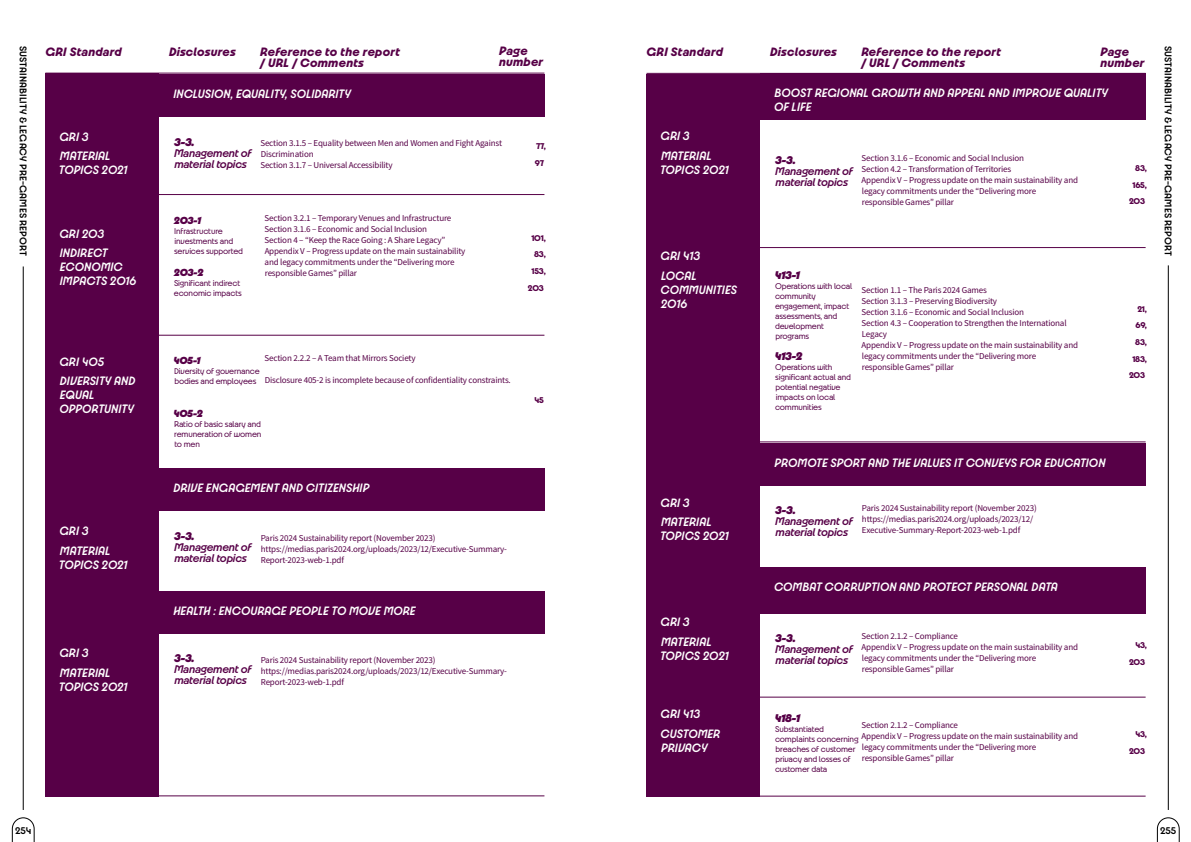
<style>
.page{position:relative;width:1191px;height:842px;background:#fff}
.page>*{position:absolute;margin:0;border:0;box-sizing:border-box;transform-origin:0 0}
.t1{font:italic 600 13px/19.5px "Paris 2024";letter-spacing:.005em;color:#fff;scale:.95 1}
.t2{font:italic 700 13px/11px "Paris 2024";letter-spacing:.02em;color:#570047}
.t3{font:italic 600 12px/11px "Paris 2024";letter-spacing:-.02em;color:#570047}
.t4{font:italic 900 12px "Paris 2024";letter-spacing:-.02em;color:#570047}
.t5{font:italic 900 11px "Paris 2024";letter-spacing:-.02em;color:#570047}
.t6{font:600 10.4px "Paris 2024";letter-spacing:.015em;color:#000}
.t7{font:9px/11px "Source Sans Pro";letter-spacing:-.02em;color:#570047}
.t8{font:9px/10px "Paris 2024";letter-spacing:-.02em;color:#570047}
.t9{font:700 9px/16.7px "Paris 2024";letter-spacing:-.02em;color:#570047;text-align:right}
</style>
<div class="page">
<svg style="left:1156px;top:817px;width:23px;height:25px"></svg>
<hr style="left:1168px;top:265px;width:1px;height:545px;background:#000">
<hr style="left:646px;top:73px;width:499px;height:1px;background:#570047">
<hr style="left:45px;top:73px;width:499px;height:1px;background:#570047">
<hr style="left:646px;top:441px;width:499px;height:1px;background:#570047">
<hr style="left:646px;top:796px;width:499px;height:1px;background:#570047">
<hr style="left:45px;top:795px;width:499px;height:1px;background:#570047">
<hr style="left:45px;top:194px;width:499px;height:1px;background:#570047">
<hr style="left:45px;top:335px;width:499px;height:1px;background:#570047">
<hr style="left:646px;top:247px;width:499px;height:1px;background:#570047">
<hr style="left:646px;top:697px;width:499px;height:1px;background:#570047">
<div style="left:646px;top:74px;width:114px;height:723px;background:#570047"></div>
<div style="left:45px;top:73px;width:114px;height:723px;background:#570047"></div>
<div style="left:159px;top:74px;width:385px;height:43px;background:#570047"></div>
<div style="left:159px;top:468px;width:385px;height:43px;background:#570047"></div>
<div style="left:159px;top:591px;width:385px;height:43px;background:#570047"></div>
<div style="left:760px;top:73px;width:385px;height:47px;background:#570047"></div>
<div style="left:760px;top:443px;width:385px;height:42px;background:#570047"></div>
<div style="left:760px;top:567px;width:385px;height:46px;background:#570047"></div>
<svg style="left:12px;top:817px;width:23px;height:25px"></svg>
<hr style="left:23px;top:266px;width:1px;height:544px;background:#000">
<p class="t6" style="left:30px;top:46px;width:212px;rotate:90deg">SUSTAINABILITY &amp; LEGACY PRE-GAMES REPORT</p>
<h1 class="t2" style="left:45px;top:46px;width:78px">GRI Standard</h1>
<h1 class="t2" style="left:169px;top:46px;width:68px">Disclosures</h1>
<h1 class="t2" style="left:499px;top:45px;width:30px">Page</h1>
<h1 class="t2" style="left:646px;top:46px;width:78px">GRI Standard</h1>
<h1 class="t2" style="left:770px;top:46px;width:68px">Disclosures</h1>
<h1 class="t2" style="left:499px;top:56px;width:46px">number</h1>
<h1 class="t2" style="left:861px;top:46px;width:141px">Reference to the report / URL / Comments</h1>
<h1 class="t2" style="left:260px;top:46px;width:141px">Reference to the report / URL / Comments</h1>
<h1 class="t2" style="left:1100px;top:45px;width:46px">Page number</h1>
<h1 class="t1" style="left:59px;top:126px;width:55px">GRI 3<br>MATERIAL</h1>
<h1 class="t1" style="left:59px;top:160px;width:74px">TOPICS 2021</h1>
<h1 class="t1" style="left:59px;top:224px;width:52px">GRI 203<br>INDIRECT</h1>
<h1 class="t1" style="left:60px;top:260px;width:82px;line-height:14px">ECONOMIC<br>IMPACTS 2016</h1>
<h1 class="t1" style="left:59px;top:351px;width:81px">GRI 405<br>DIVERSITY AND</h1>
<h1 class="t1" style="left:59px;top:388px;width:80px;line-height:14px">EQUAL<br>OPPORTUNITY</h1>
<h1 class="t1" style="left:59px;top:521px;width:55px">GRI 3<br>MATERIAL</h1>
<h1 class="t1" style="left:59px;top:554px;width:74px">TOPICS 2021</h1>
<h1 class="t1" style="left:59px;top:643px;width:55px">GRI 3<br>MATERIAL</h1>
<h1 class="t1" style="left:59px;top:676px;width:74px">TOPICS 2021</h1>
<h1 class="t1" style="left:173px;top:84px;width:189px">INCLUSION, EQUALITY, SOLIDARITY</h1>
<h2 class="t4" style="left:174px;top:134px;width:22px">3-3.</h2>
<h2 class="t3" style="left:174px;top:147px;width:79px">Management of material topics</h2>
<p class="t7" style="left:260px;top:138px;width:243px">Section 3.1.5 – Equality between Men and Women and Fight Against<br>Discrimination<br>Section 3.1.7 – Universal Accessibility</p>
<p class="t5" style="left:174px;top:213px;width:29px">203-1</p>
<p class="t8" style="left:174px;top:225px;width:71px">Infrastructure investments and services supported</p>
<p class="t5" style="left:174px;top:265px;width:31px">203-2</p>
<p class="t8" style="left:174px;top:277px;width:70px">Significant indirect economic impacts</p>
<p class="t7" style="left:265px;top:212px;width:202px">Section 3.2.1 – Temporary Venues and Infrastructure Section 3.1.6 – Economic and Social Inclusion<br>Section 4 – “Keep the Race Going : A Share Legacy” Appendix V – Progress update on the main sustainability and legacy commitments under the “Delivering more responsible Games” pillar</p>
<p class="t9" style="left:535px;top:138px;width:12px;text-align:left">77,<br>97</p>
<p class="t9" style="left:528px;top:229px;width:19px">101,<br>83,<br>153,<br>203</p>
<p class="t7" style="left:265px;top:353px;width:152px">Section 2.2.2 – A Team that Mirrors Society</p>
<p class="t7" style="left:265px;top:375px;width:247px">Disclosure 405-2 is incomplete because of confidentiality constraints.</p>
<p class="t5" style="left:174px;top:354px;width:28px">405-1</p>
<p class="t8" style="left:174px;top:366px;width:87px">Diversity of governance bodies and employees</p>
<p class="t5" style="left:174px;top:407px;width:31px">405-2</p>
<p class="t8" style="left:174px;top:419px;width:89px;text-align:justify">Ratio of basic salary and remuneration of women to men</p>
<h1 class="t1" style="left:173px;top:478px;width:208px">DRIVE ENGAGEMENT AND CITIZENSHIP</h1>
<h2 class="t4" style="left:174px;top:528px;width:22px">3-3.</h2>
<h2 class="t3" style="left:174px;top:541px;width:79px">Management of material topics</h2>
<p class="t7" style="left:261px;top:533px;width:248px">Paris 2024 Sustainability report (November 2023) https://medias.paris2024.org/uploads/2023/12/Executive-Summary-<br>Report-2023-web-1.pdf</p>
<h1 class="t1" style="left:173px;top:601px;width:256px">HEALTH : ENCOURAGE PEOPLE TO MOVE MORE</h1>
<h2 class="t4" style="left:174px;top:650px;width:22px">3-3.</h2>
<h2 class="t3" style="left:174px;top:664px;width:79px">Management of material topics</h2>
<p class="t7" style="left:261px;top:655px;width:248px">Paris 2024 Sustainability report (November 2023) https://medias.paris2024.org/uploads/2023/12/Executive-Summary-<br>Report-2023-web-1.pdf</p>
<p class="t9" style="left:534px;top:391px;width:11px">45</p>
<h1 class="t1" style="left:660px;top:126px;width:55px">GRI 3<br>MATERIAL</h1>
<h1 class="t1" style="left:660px;top:159px;width:74px">TOPICS 2021</h1>
<h1 class="t1" style="left:660px;top:246px;width:43px">GRI 413<br>LOCAL</h1>
<h1 class="t1" style="left:660px;top:282px;width:82px;line-height:14px">COMMUNITIES<br>2016</h1>
<h1 class="t1" style="left:660px;top:492px;width:55px">GRI 3<br>MATERIAL</h1>
<h1 class="t1" style="left:660px;top:526px;width:74px">TOPICS 2021</h1>
<h1 class="t1" style="left:660px;top:612px;width:55px">GRI 3<br>MATERIAL</h1>
<h1 class="t1" style="left:660px;top:645px;width:74px">TOPICS 2021</h1>
<h1 class="t1" style="left:660px;top:704px;width:64px">GRI 413<br>CUSTOMER</h1>
<h1 class="t1" style="left:661px;top:737px;width:50px">PRIVACY</h1>
<h1 class="t1" style="left:774px;top:86px;width:353px;line-height:14px">BOOST REGIONAL GROWTH AND APPEAL AND IMPROVE QUALITY<br>OF LIFE</h1>
<p class="t7" style="left:861px;top:152px;width:218px">Section 3.1.6 – Economic and Social Inclusion<br>Section 4.2 – Transformation of Territories<br>Appendix V – Progress update on the main sustainability and legacy commitments under the “Delivering more responsible Games” pillar</p>
<h2 class="t4" style="left:775px;top:152px;width:22px">3-3.</h2>
<h2 class="t3" style="left:775px;top:165px;width:79px">Management of material topics</h2>
<p class="t9" style="left:1129px;top:160px;width:19px">83,<br>165,<br>203</p>
<h2 class="t4" style="left:774px;top:267px;width:27px">413-1</h2>
<p class="t8" style="left:775px;top:280px;width:79px">Operations with local community engagement, impact assessments, and development programs</p>
<h2 class="t4" style="left:774px;top:348px;width:29px">413-2</h2>
<p class="t8" style="left:775px;top:361px;width:77px">Operations with significant actual and potential negative impacts on local communities</p>
<p class="t7" style="left:861px;top:284px;width:218px">Section 1.1 – The Paris 2024 Games<br>Section 3.1.3 – Preserving Biodiversity<br>Section 3.1.6 – Economic and Social Inclusion<br>Section 4.3 – Cooperation to Strengthen the International Legacy<br>Appendix V – Progress update on the main sustainability and legacy commitments under the “Delivering more responsible Games” pillar</p>
<h1 class="t1" style="left:774px;top:452px;width:350px">PROMOTE SPORT AND THE VALUES IT CONVEYS FOR EDUCATION</h1>
<h2 class="t4" style="left:775px;top:502px;width:22px">3-3.</h2>
<h2 class="t3" style="left:775px;top:515px;width:79px">Management of material topics</h2>
<p class="t7" style="left:862px;top:502px;width:176px">Paris 2024 Sustainability report (November 2023) https://medias.paris2024.org/uploads/2023/12/<br>Executive-Summary-Report-2023-web-1.pdf</p>
<h1 class="t1" style="left:774px;top:576px;width:300px">COMBAT CORRUPTION AND PROTECT PERSONAL DATA</h1>
<p class="t7" style="left:861px;top:630px;width:218px">Section 2.1.2 – Compliance<br>Appendix V – Progress update on the main sustainability and legacy commitments under the “Delivering more responsible Games” pillar</p>
<h2 class="t4" style="left:775px;top:630px;width:22px">3-3.</h2>
<h2 class="t3" style="left:775px;top:643px;width:79px">Management of material topics</h2>
<h2 class="t4" style="left:774px;top:711px;width:27px">418-1</h2>
<p class="t8" style="left:775px;top:724px;width:85px">Substantiated complaints concerning breaches of customer privacy and losses of customer data</p>
<p class="t7" style="left:861px;top:719px;width:218px">Section 2.1.2 – Compliance<br>Appendix V – Progress update on the main sustainability and legacy commitments under the “Delivering more responsible Games” pillar</p>
<p class="t9" style="left:1129px;top:300px;width:19px">21,<br>69,<br>83,<br>183,<br>203</p>
<p class="t9" style="left:1129px;top:636px;width:19px">43,<br>203</p>
<p class="t9" style="left:1129px;top:726px;width:19px">43,<br>203</p>
<p class="t6" style="left:1174px;top:46px;width:212px;rotate:90deg">SUSTAINABILITY &amp; LEGACY PRE-GAMES REPORT</p>
<p class="t6" style="left:15px;top:824px;width:17px">254</p>
<p class="t6" style="left:1160px;top:824px;width:18px">255</p>
</div>
